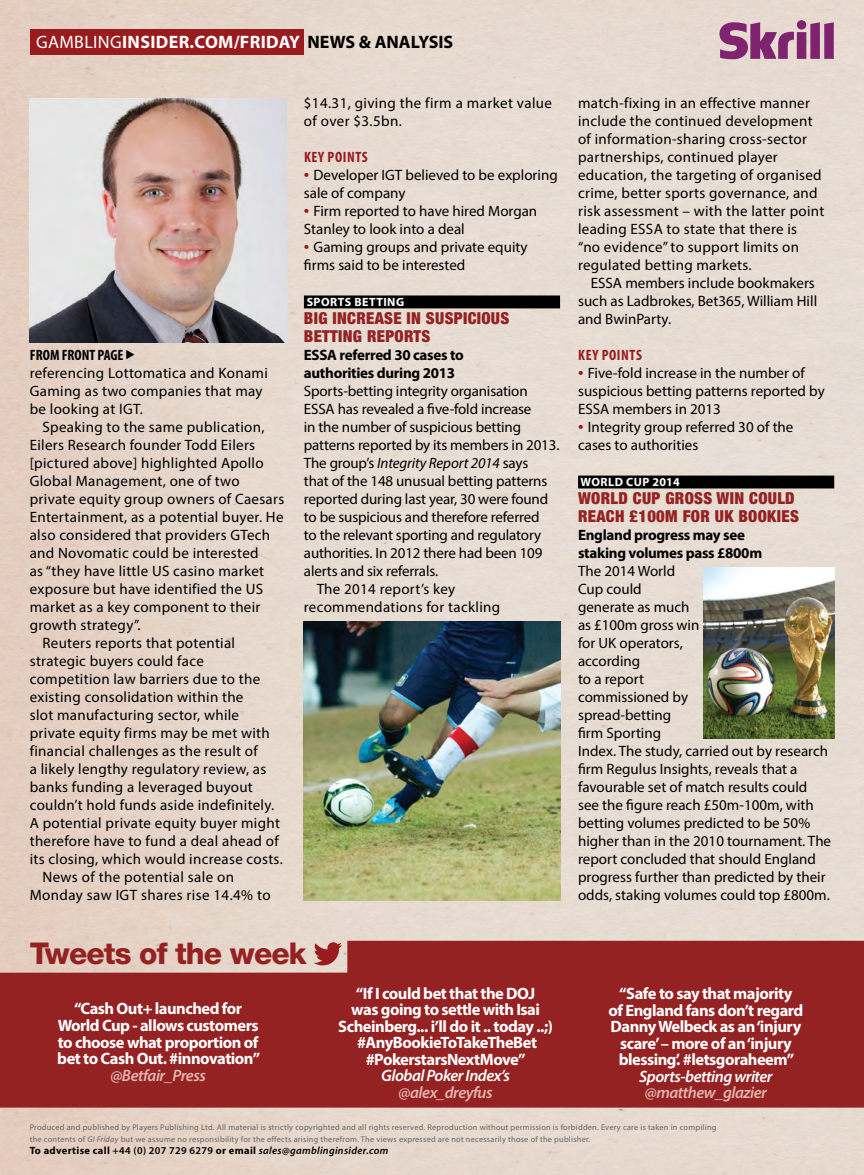
<style>
.page{position:relative;width:864px;height:1175px;background:#fff}
.page>*{position:absolute;margin:0;border:0;box-sizing:border-box;transform-origin:0 0}
.t1{font:800 30px "Helvetica Neue LT Std";letter-spacing:-.03em;color:#952223}
.t2{font:700 18px "Myriad Pro";letter-spacing:.02em;color:#fff}
.t3{font:700 18px "Myriad Pro";color:#000}
.t4{font:18px "Myriad Pro";color:#fff}
.t5{font:700 16.5px/16.5px "Myriad Pro";letter-spacing:-.03em;color:#fff;text-align:center}
.t6{font:900 condensed 16.5px/18px "Helvetica Neue LT";letter-spacing:.02em;color:#952223}
.t7{font:italic 600 16.5px "Myriad Pro";letter-spacing:-.03em;color:#e4b4af}
.t8{font:italic 600 16.5px "Myriad Pro";letter-spacing:-.03em;color:#fff}
.t9{font:15px/18px "Myriad Pro";letter-spacing:.015em;color:#000}
.t10{font:15px "Myriad Pro";letter-spacing:-.01em;color:#000}
.t11{font:700 15px/18px "Myriad Pro";letter-spacing:-.02em;color:#000}
.t12{font:italic 15px "Myriad Pro";letter-spacing:-.01em;color:#000}
.t13{font:700 condensed 15px "Myriad Pro";letter-spacing:.04em;color:#981c1f}
.t14{font:700 condensed 15px "Myriad Pro";color:#000}
.t15{font:700 12px "Myriad Pro";letter-spacing:.04em;color:#fff}
.t16{font:italic 600 10.5px "Myriad Pro";letter-spacing:.03em;color:#000}
.t17{font:8.25px/11.6px "Myriad Pro";letter-spacing:.03em;color:#636466}
.s1{font-weight:400}
.s2{color:#000}
.s3{font-size:19.5px;color:#981c1f}
.s4{font-style:normal}
.s5{font-style:italic}
.s6{font-weight:700;font-style:normal}
</style>
<div class="page">
<img style="left:0;top:0;width:864px;height:1174px">
<div style="left:30px;top:29px;width:274px;height:25px;background:#981b1e"></div>
<svg style="left:0;top:940px;width:864px;height:167px;background:#9b2f2f"></svg>
<svg style="left:314px;top:942px;width:28px;height:23px"></svg>
<div style="left:304px;top:295px;width:256px;height:13px;background:#000"></div>
<div style="left:578px;top:475px;width:256px;height:13px;background:#000"></div>
<img style="left:30px;top:98px;width:257px;height:244px">
<img style="left:304px;top:621px;width:256px;height:279px">
<img style="left:704px;top:567px;width:130px;height:171px">
<svg style="left:719px;top:20px;width:115px;height:39px;background:#a96d97"></svg>
<svg style="left:126px;top:350px;width:9px;height:9px"></svg>
<p class="t4" style="left:36px;top:31px;width:13px">gamb</p>
<p class="t2" style="left:84px;top:30px;width:304px"><span class="s1">ling</span> insider.com/friday <span class="s2">NEWS &amp; ANA</span></p>
<p class="t3" style="left:411px;top:30px;width:44px">LYSIS</p>
<p class="t14" style="left:30px;top:346px;width:71px">FROM FRONT PAGE</p>
<p class="t9" style="left:30px;top:364px;width:240px">referencing Lottomatica and Konami<br>Gaming as two companies that may be looking at IGT.</p>
<p class="t9" style="left:43px;top:418px;width:224px">Speaking to the same publication,</p>
<p class="t9" style="left:30px;top:436px;width:227px">Eilers Research founder Todd Eilers</p>
<p class="t9" style="left:30px;top:454px;width:235px">[pictured above] highlighted Apollo</p>
<p class="t9" style="left:30px;top:472px;width:211px">Global Management, one of two</p>
<p class="t9" style="left:30px;top:490px;width:256px">private equity group owners of Caesars</p>
<p class="t9" style="left:30px;top:508px;width:255px">Entertainment, as a potential buyer. He</p>
<p class="t9" style="left:30px;top:526px;width:242px">also considered that providers GTech</p>
<p class="t9" style="left:30px;top:544px;width:230px">and Novomatic could be interested</p>
<p class="t9" style="left:30px;top:562px;width:236px">as “they have little US casino market</p>
<p class="t9" style="left:30px;top:580px;width:235px">exposure but have identified the US</p>
<p class="t9" style="left:30px;top:598px;width:232px">market as a key component to their</p>
<p class="t9" style="left:30px;top:616px;width:112px">growth strategy”.</p>
<p class="t9" style="left:43px;top:634px;width:194px">Reuters reports that potential</p>
<p class="t9" style="left:30px;top:652px;width:176px">strategic buyers could face</p>
<p class="t9" style="left:30px;top:670px;width:232px">competition law barriers due to the</p>
<p class="t9" style="left:30px;top:688px;width:215px">existing consolidation within the</p>
<p class="t9" style="left:30px;top:706px;width:211px">slot manufacturing sector, while</p>
<p class="t9" style="left:30px;top:724px;width:242px">private equity firms may be met with</p>
<p class="t9" style="left:30px;top:742px;width:230px">financial challenges as the result of</p>
<p class="t9" style="left:30px;top:760px;width:238px">a likely lengthy regulatory review, as</p>
<p class="t9" style="left:30px;top:778px;width:225px">banks funding a leveraged buyout</p>
<p class="t9" style="left:30px;top:796px;width:246px">couldn’t hold funds aside indefinitely.</p>
<p class="t9" style="left:30px;top:814px;width:252px">A potential private equity buyer might</p>
<p class="t9" style="left:30px;top:832px;width:251px">therefore have to fund a deal ahead of</p>
<p class="t9" style="left:30px;top:850px;width:255px">its closing, which would increase costs.</p>
<p class="t9" style="left:43px;top:868px;width:193px">News of the potential sale on</p>
<p class="t9" style="left:30px;top:886px;width:242px">Monday saw IGT shares rise 14.4% to</p>
<p class="t9" style="left:304px;top:94px;width:250px">$14.31, giving the firm a market value of over $3.5bn.</p>
<p class="t13" style="left:304px;top:148px;width:65px">KEY POINTS</p>
<p class="t9" style="left:304px;top:166px;width:255px"><span class="s3">•</span> Developer IGT believed to be exploring sale of company</p>
<p class="t9" style="left:304px;top:202px;width:235px"><span class="s3">•</span> Firm reported to have hired Morgan<br>Stanley to look into a deal</p>
<p class="t9" style="left:304px;top:238px;width:225px"><span class="s3">•</span> Gaming groups and private equity firms said to be interested</p>
<p class="t15" style="left:307px;top:294px;width:9px">sports</p>
<p class="t15" style="left:354px;top:294px;width:51px">betting</p>
<p class="t6" style="left:304px;top:309px;width:207px">BIG INCREASE IN SUSPICIOUS<br>BETTING REPORTS</p>
<p class="t11" style="left:304px;top:345px;width:161px">ESSA referred 30 cases to authorities during 2013</p>
<p class="t10" style="left:304px;top:382px;width:225px">Sports-betting integrity organisation</p>
<p class="t10" style="left:304px;top:400px;width:229px">ESSA has revealed a five-fold increase</p>
<p class="t10" style="left:304px;top:418px;width:219px">in the number of suspicious betting</p>
<p class="t10" style="left:304px;top:436px;width:257px">patterns reported by its members in 2013.</p>
<p class="t12" style="left:304px;top:454px;width:226px"><span class="s4">The group’s</span> Integrity Report 2014 <span class="s4">says</span></p>
<p class="t10" style="left:304px;top:472px;width:245px">that of the 148 unusual betting patterns</p>
<p class="t10" style="left:304px;top:490px;width:246px">reported during last year, 30 were found</p>
<p class="t10" style="left:304px;top:508px;width:237px">to be suspicious and therefore referred</p>
<p class="t10" style="left:304px;top:526px;width:239px">to the relevant sporting and regulatory</p>
<p class="t10" style="left:304px;top:544px;width:240px">authorities. In 2012 there had been 109</p>
<p class="t10" style="left:304px;top:562px;width:136px">alerts and six referrals.</p>
<p class="t9" style="left:317px;top:580px;width:140px">The 2014 report’s key</p>
<p class="t9" style="left:304px;top:598px;width:198px">recommendations for tackling</p>
<h1 class="t1" style="left:30px;top:935px;width:278px">Tweets of the week</h1>
<p class="t9" style="left:578px;top:94px;width:248px">match-fixing in an effective manner include the continued development of information-sharing cross-sector partnerships, continued player education, the targeting of organised crime, better sports governance, and risk assessment – with the latter point leading ESSA to state that there is<br>“no evidence” to support limits on regulated betting markets.</p>
<p class="t9" style="left:578px;top:274px;width:241px;text-indent:13px">ESSA members include bookmakers such as Ladbrokes, Bet365, William Hill and BwinParty.</p>
<p class="t13" style="left:578px;top:346px;width:65px">KEY POINTS</p>
<p class="t9" style="left:578px;top:364px;width:248px"><span class="s3">•</span> Five-fold increase in the number of suspicious betting patterns reported by<br>ESSA members in 2013</p>
<p class="t9" style="left:578px;top:418px;width:217px"><span class="s3">•</span> Integrity group referred 30 of the cases to authorities</p>
<p class="t15" style="left:580px;top:474px;width:10px">worl</p>
<p class="t15" style="left:615px;top:474px;width:67px">d cup 2014</p>
<p class="t6" style="left:578px;top:489px;width:222px">WORLD CUP GROSS WIN COULD<br>REACH £100M FOR UK BOOKIES</p>
<p class="t11" style="left:578px;top:525px;width:186px">England progress may see staking volumes pass £800m</p>
<p class="t9" style="left:578px;top:562px;width:255px">The 2014 World<br>Cup could<br>generate as much<br>as £100m gross win<br>for UK operators,<br>according<br>to a report<br>commissioned by<br>spread-betting<br>firm Sporting<br>Index. The study, carried out by research firm Regulus Insights, reveals that a favourable set of match results could see the figure reach £50m-100m, with betting volumes predicted to be 50% higher than in the 2010 tournament. The report concluded that should England progress further than predicted by their odds, staking volumes could top £800m.</p>
<p class="t5" style="left:338px;top:984px;width:216px">“If I could bet that the DOJ<br>was going to settle with Isai<br>Scheinberg... i’ll do it .. today ..;) #AnyBookieToTakeTheBet #PokerstarsNextMove”</p>
<p class="t8" style="left:381px;top:1065px;width:130px">Global Poker Index’s</p>
<p class="t7" style="left:399px;top:1081px;width:96px">@alex_dreyfus</p>
<p class="t17" style="left:30px;top:1121px;width:688px">Produced and published by Players Publishing Ltd. All material is strictly copyrighted and all rights reserved. Reproduction without permission is forbidden. Every care is taken in compiling the contents of <span class="s5">GI Friday</span> but we assume no responsibility for the effects arising therefrom. The views expressed are not necessarily those of the publisher.</p>
<p class="t16" style="left:30px;top:1143px;width:360px"><span class="s6">To advertise call</span> <span class="s4">+44 (0) 207 729 6279</span> <span class="s6">or email</span> sales@gamblinginsider.com</p>
<p class="t5" style="left:608px;top:985px;width:196px">“Safe to say that majority<br>of England fans don’t regard<br>Danny Welbeck as an ‘injury scare’ – more of an ‘injury blessing’. #letsgoraheem”</p>
<p class="t8" style="left:639px;top:1065px;width:135px">Sports-betting writer</p>
<p class="t7" style="left:645px;top:1082px;width:124px">@matthew_glazier</p>
<p class="t5" style="left:57px;top:1000px;width:204px">“Cash Out+ launched for<br>World Cup - allows customers to choose what proportion of bet to Cash Out. #innovation”</p>
<p class="t7" style="left:110px;top:1064px;width:97px">@Betfair_Press</p>
</div>
